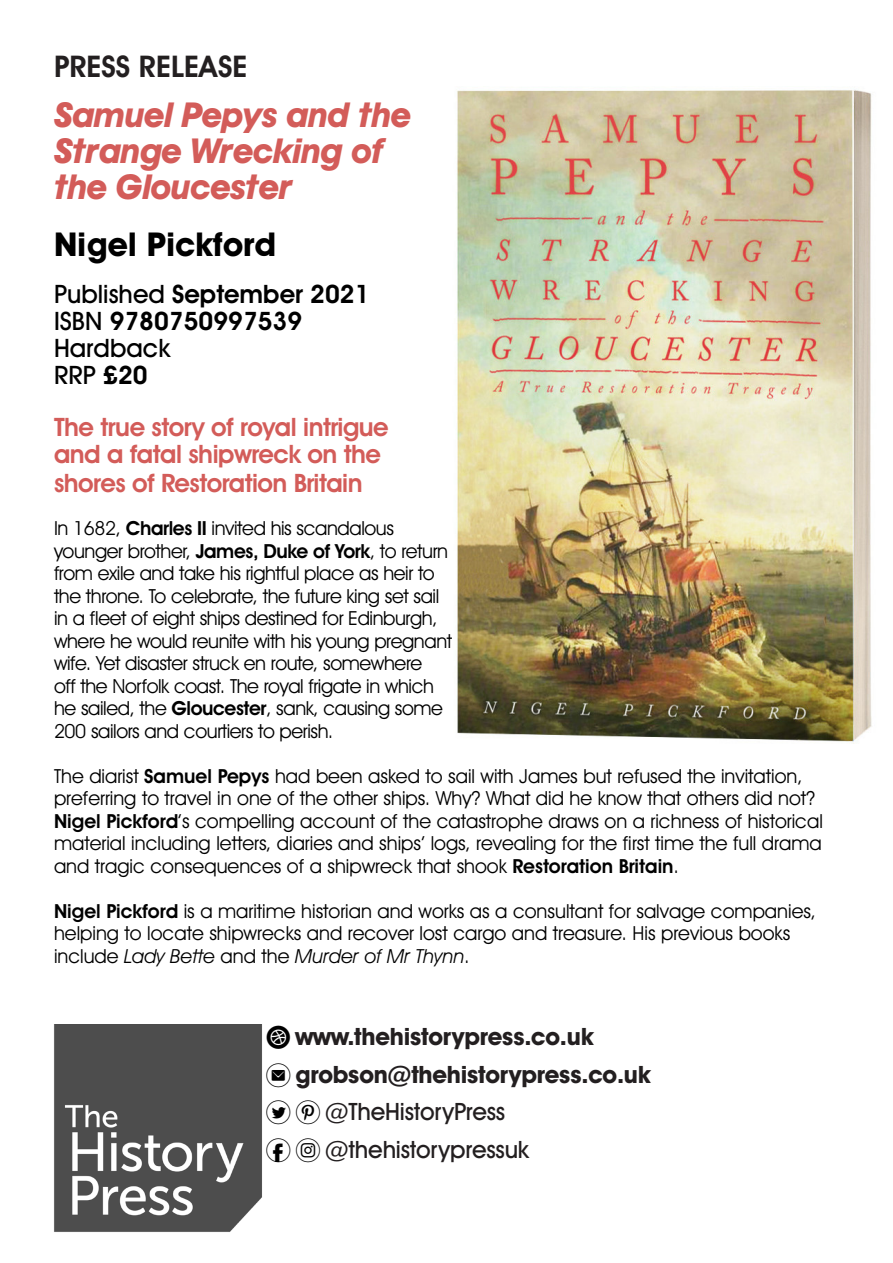
<style>
.page{position:relative;width:893px;height:1263px;background:#fff}
.page>*{position:absolute;margin:0;border:0;box-sizing:border-box;transform-origin:0 0}
.t1{font:italic 700 34.5px/36px "Avant Garde IT Cby BT";letter-spacing:-.025em;color:#d35c59}
.t2{font:700 33px "Avant Garde IT Cby BT";color:#000}
.t3{font:600 30px "Avant Garde IT Cby BT";color:#231f20}
.t4{font:600 25.5px/52.5px "Avant Garde IT Cby BT";letter-spacing:-.02em;color:#d35c59}
.t5{font:600 25.5px/27px "Avant Garde IT Cby BT";color:#000}
.t6{font:700 24px/37.5px "Avant Garde IT Cby BT";letter-spacing:-.01em;color:#231f20}
.t7{font:500 24px/37.5px "Avant Garde IT Cby BT";letter-spacing:-.01em;color:#231f20}
.t8{font:19.5px/22.5px "Avant Garde IT Cby BT";color:#000}
.t9{font:19.5px/22.5px "Avant Garde IT Cby BT";letter-spacing:-.02em;color:#000}
.s1{font-weight:500}
.s2{font-weight:500;color:#000}
.s3{color:#000}
.s4{font-weight:600}
.s5{font-style:italic}
.s6{font-family:"typeecon";font-weight:400;color:#000}
</style>
<div class="page">
<img style="left:457px;top:90px;width:415px;height:654px">
<img style="left:54px;top:1024px;width:208px;height:208px">
<p class="t3" style="left:54px;top:48px;width:195px">PRESS RELEASE</p>
<p class="t1" style="left:54px;top:97px;width:359px">Samuel Pepys and the<br>Strange Wrecking of the Gloucester</p>
<p class="t2" style="left:54px;top:224px;width:224px">Nigel Pickford</p>
<p class="t5" style="left:54px;top:280px;width:317px"><span class="s1">Published</span> September 2021<br><span class="s1">ISBN</span> 9780750997539<br><span class="s1">Hardback</span></p>
<p class="t4" style="left:54px;top:348px;width:336px"><span class="s2">RRP</span> <span class="s3">£20<br></span>The true story of royal intrigue</p>
<p class="t4" style="left:54px;top:428px;width:328px">and a fatal shipwreck on the</p>
<p class="t4" style="left:54px;top:456px;width:310px">shores of Restoration Britain</p>
<p class="t9" style="left:54px;top:517px;width:400px">In 1682, <span class="s4">Charles II</span> invited his scandalous younger brother, <span class="s4">James, Duke of York</span>, to return from exile and take his rightful place as heir to the throne. To celebrate, the future king set sail in a fleet of eight ships destined for Edinburgh, where he would reunite with his young pregnant wife. Yet disaster struck en route, somewhere<br>off the Norfolk coast. The royal frigate in which he sailed, the <span class="s4">Gloucester</span>, sank, causing some 200 sailors and courtiers to perish.</p>
<p class="t8" style="left:54px;top:764px;width:770px">The diarist <span class="s4">Samuel Pepys</span> had been asked to sail with James but refused the invitation, preferring to travel in one of the other ships. Why? What did he know that others did not?<br><span class="s4">Nigel Pickford</span>’s compelling account of the catastrophe draws on a richness of historical material including letters, diaries and ships’ logs, revealing for the first time the full drama and tragic consequences of a shipwreck that shook <span class="s4">Restoration Britain</span>.</p>
<p class="t8" style="left:54px;top:899px;width:763px"><span class="s4">Nigel Pickford</span> is a maritime historian and works as a consultant for salvage companies, helping to locate shipwrecks and recover lost cargo and treasure. His previous books include <span class="s5">Lady Bette</span> and the <span class="s5">Murder of Mr Thynn</span>.</p>
<p class="t6" style="left:265px;top:1018px;width:387px"><span class="s6">D</span> www.thehistorypress.co.uk<br><span class="s6">e</span> grobson@thehistorypress.co.uk</p>
<p class="t7" style="left:265px;top:1093px;width:266px"><span class="s6">t p</span> @TheHistoryPress <span class="s6">f i</span> @thehistorypressuk</p>
</div>
